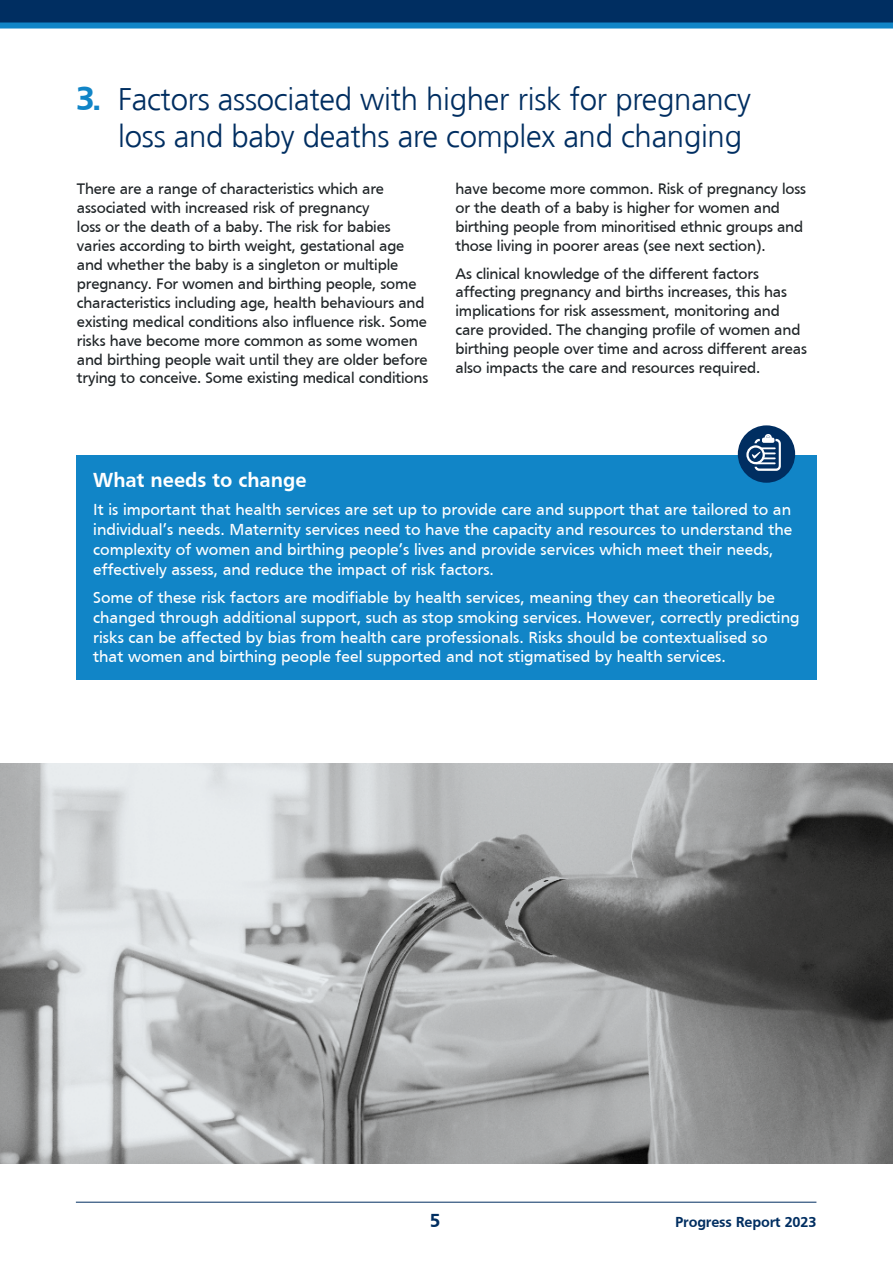
<style>
.page{position:relative;width:893px;height:1263px;background:#fff}
.page>*{position:absolute;margin:0;border:0;box-sizing:border-box;transform-origin:0 0}
.t1{font:300 31.2px/37.5px "Frutiger";letter-spacing:-.01em;color:#002e61;text-align:right}
.t2{font:700 21px "Frutiger";color:#fff}
.t3{font:700 19.5px "Frutiger";color:#002e61}
.t4{font:16.5px/19.8px "Frutiger";color:#fff}
.t5{font:15.75px/18.9px "Frutiger";letter-spacing:-.01em;color:#1f2427}
.t6{font:700 15px "Frutiger";letter-spacing:-.01em;color:#002e61}
.s1{font-weight:700;font-size:34.8px;color:#1185c7}
</style>
<div class="page">
<hr style="left:76px;top:1202px;width:740px;height:1px;background:#002e61">
<div style="left:76px;top:455px;width:740px;height:224px;background:#1185c7"></div>
<div style="left:738px;top:425px;width:57px;height:58px;background:#002e61;border-radius:50%"></div>
<svg style="left:746px;top:434px;width:35px;height:37px"></svg>
<svg style="left:0;top:0;width:893px;height:29px;background:#074378"></svg>
<img style="left:0;top:763px;width:893px;height:401px">
<h1 class="t1" style="left:76px;top:81px;width:676px"><span class="s1">3.</span> Factors associated with higher risk for pregnancy loss and baby deaths are complex and changing</h1>
<p class="t5" style="left:77px;top:180px;width:353px">There are a range of characteristics which are associated with increased risk of pregnancy<br>loss or the death of a baby. The risk for babies varies according to birth weight, gestational age and whether the baby is a singleton or multiple pregnancy. For women and birthing people, some characteristics including age, health behaviours and existing medical conditions also influence risk. Some risks have become more common as some women and birthing people wait until they are older before trying to conceive. Some existing medical conditions</p>
<p class="t5" style="left:455px;top:180px;width:352px">have become more common. Risk of pregnancy loss or the death of a baby is higher for women and birthing people from minoritised ethnic groups and those living in poorer areas (see next section).</p>
<p class="t5" style="left:455px;top:264px;width:353px">As clinical knowledge of the different factors affecting pregnancy and births increases, this has implications for risk assessment, monitoring and care provided. The changing profile of women and birthing people over time and across different areas also impacts the care and resources required.</p>
<h2 class="t2" style="left:93px;top:468px;width:215px">What needs to change</h2>
<p class="t4" style="left:93px;top:500px;width:701px">It is important that health services are set up to provide care and support that are tailored to an individual’s needs. Maternity services need to have the capacity and resources to understand the complexity of women and birthing people’s lives and provide services which meet their needs, effectively assess, and reduce the impact of risk factors.</p>
<p class="t4" style="left:93px;top:587px;width:708px">Some of these risk factors are modifiable by health services, meaning they can theoretically be changed through additional support, such as stop smoking services. However, correctly predicting risks can be affected by bias from health care professionals. Risks should be contextualised so that women and birthing people feel supported and not stigmatised by health services.</p>
<p class="t3" style="left:430px;top:1209px;width:12px">5</p>
<p class="t6" style="left:675px;top:1213px;width:143px">Progress Report 2023</p>
</div>
